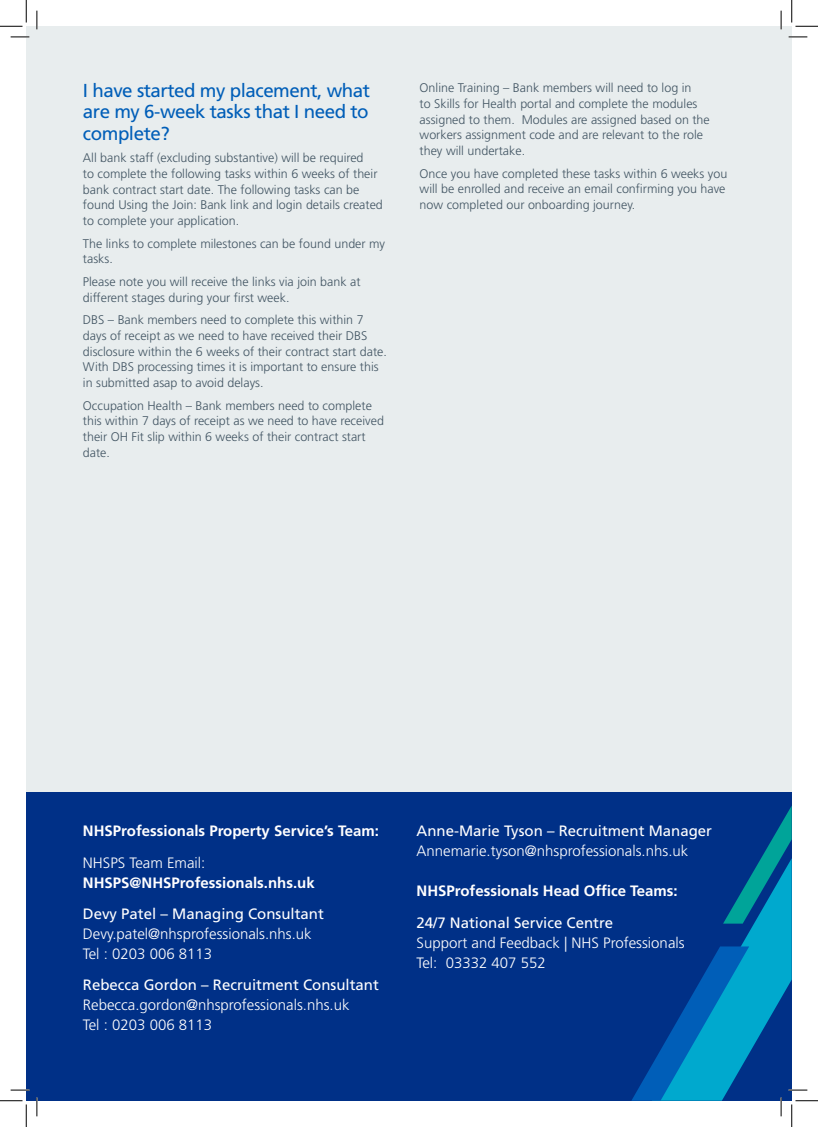
<style>
.page{position:relative;width:818px;height:1127px;background:#fff}
.page>*{position:absolute;margin:0;border:0;box-sizing:border-box;transform-origin:0 0}
.Body_Text_9pt{font:18.75px/21.2px "Frutiger LT Std";letter-spacing:-.025em;color:#005eb8;text-align:justify}
.t1{font:300 15px/20px "Frutiger LT Std";color:#fff}
.t2{font:700 15px "Frutiger LT Std";color:#fff}
.t3{font:15px "Frutiger LT Std";color:#fff}
.Body_Text_9pt-2{font:300 12.5px/15.6px "Frutiger LT Std";color:#425563}
.s1{font-weight:400}
</style>
<div class="page">
<div style="left:26px;top:26px;width:766px;height:1074px;background:#e8edee"></div>
<div style="left:26px;top:792px;width:766px;height:308px;background:#003087"></div>
<svg style="left:11px;top:36px;width:18px;height:2px"></svg>
<svg style="left:788px;top:36px;width:19px;height:2px"></svg>
<svg style="left:11px;top:1089px;width:18px;height:1px"></svg>
<svg style="left:36px;top:11px;width:2px;height:18px"></svg>
<svg style="left:36px;top:1097px;width:2px;height:18px"></svg>
<svg style="left:780px;top:11px;width:2px;height:18px"></svg>
<svg style="left:0;top:0;width:27px;height:27px"></svg>
<svg style="left:0;top:1100px;width:27px;height:26px"></svg>
<svg style="left:791px;top:0;width:27px;height:27px"></svg>
<svg style="left:631px;top:806px;width:187px;height:320px"></svg>
<p class="Body_Text_9pt" style="left:83px;top:80px;width:289px">I have started my placement, what are my 6-week tasks that I need to complete?</p>
<p class="Body_Text_9pt-2" style="left:83px;top:150px;width:301px">All bank staff (excluding substantive) will be required<br>to complete the following tasks within 6 weeks of their bank contract start date. The following tasks can be found Using the Join: Bank link and login details created to complete your application.</p>
<p class="Body_Text_9pt-2" style="left:83px;top:235px;width:304px">The links to complete milestones can be found under my tasks.</p>
<p class="Body_Text_9pt-2" style="left:83px;top:274px;width:279px">Please note you will receive the links via join bank at different stages during your first week.</p>
<p class="Body_Text_9pt-2" style="left:83px;top:312px;width:305px">DBS – Bank members need to complete this within 7 days of receipt as we need to have received their DBS disclosure within the 6 weeks of their contract start date.<br>With DBS processing times it is important to ensure this in submitted asap to avoid delays.</p>
<p class="Body_Text_9pt-2" style="left:83px;top:397px;width:302px">Occupation Health – Bank members need to complete this within 7 days of receipt as we need to have received their OH Fit slip within 6 weeks of their contract start date.</p>
<p class="Body_Text_9pt-2" style="left:420px;top:80px;width:292px">Online Training – Bank members will need to log in<br>to Skills for Health portal and complete the modules assigned to them. Modules are assigned based on the workers assignment code and are relevant to the role they will undertake.</p>
<p class="Body_Text_9pt-2" style="left:420px;top:166px;width:309px">Once you have completed these tasks within 6 weeks you will be enrolled and receive an email confirming you have now completed our onboarding journey.</p>
<p class="t2" style="left:83px;top:821px;width:297px">NHSProfessionals Property Service’s Team:</p>
<p class="t1" style="left:83px;top:852px;width:124px">NHSPS Team Email:</p>
<p class="t2" style="left:83px;top:873px;width:233px">NHSPS@NHSProfessionals.nhs.uk</p>
<p class="t3" style="left:83px;top:904px;width:242px">Devy Patel – Managing Consultant</p>
<p class="t1" style="left:83px;top:923px;width:230px">Devy.patel@nhsprofessionals.nhs.uk</p>
<p class="t1" style="left:83px;top:943px;width:131px">Tel : 0203 006 8113</p>
<p class="t3" style="left:83px;top:975px;width:297px">Rebecca Gordon – Recruitment Consultant</p>
<p class="t1" style="left:83px;top:994px;width:268px">Rebecca.gordon@nhsprofessionals.nhs.uk</p>
<p class="t1" style="left:83px;top:1014px;width:131px">Tel : 0203 006 8113</p>
<p class="t1" style="left:416px;top:821px;width:297px"><span class="s1">Anne-Marie Tyson – Recruitment Manager<br></span>Annemarie.tyson@nhsprofessionals.nhs.uk</p>
<p class="t2" style="left:416px;top:881px;width:263px">NHSProfessionals Head Office Teams:</p>
<p class="t3" style="left:416px;top:913px;width:198px">24/7 National Service Centre</p>
<p class="t1" style="left:416px;top:932px;width:270px">Support and Feedback | NHS Professionals</p>
<p class="t1" style="left:416px;top:952px;width:131px">Tel: 03332 407 552</p>
</div>
